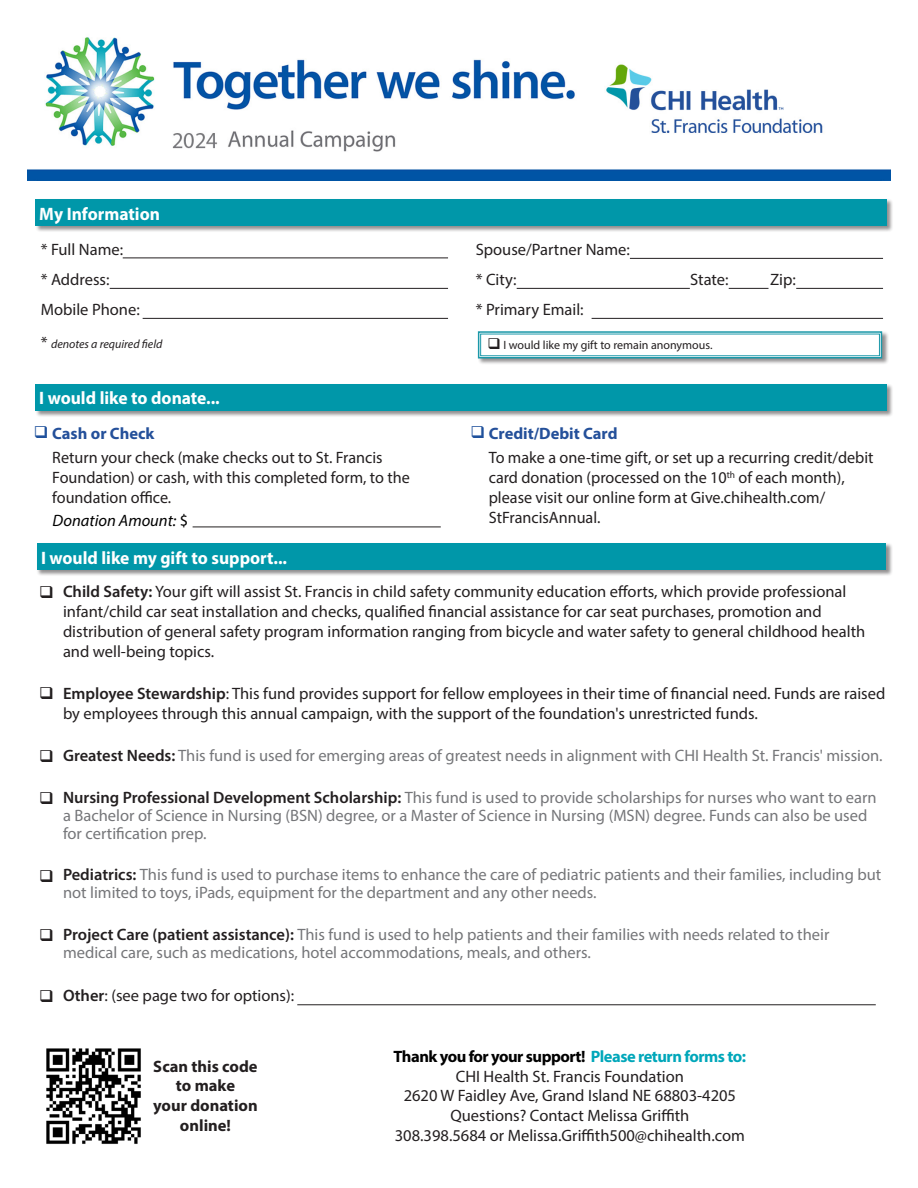
<style>
.page{position:relative;width:918px;height:1188px;background:#fff}
.page>*{position:absolute;margin:0;border:0;box-sizing:border-box;transform-origin:0 0}
.t1{font:700 18px "Myriad Pro";color:#fff}
.t2{font:16.5px/19.8px "Myriad Pro";color:#231f20}
.t3{font:16.5px/18px "Myriad Pro";color:#757679}
.t4{font:700 16.5px "Myriad Pro";letter-spacing:-.03em;color:#000}
.t5{font:700 16.5px/19.8px "Myriad Pro";color:#231f20;text-align:center}
.t6{font:700 16.5px "Myriad Pro";color:#24509a}
.t7{font:italic 16.5px "Myriad Pro";color:#000}
.t8{font:12px "Myriad Pro";color:#231f20}
.t9{font:italic 12px "Myriad Pro";color:#231f20}
.s1{font-style:normal;font-size:16.5px}
.s2{color:#1f519c}
.s3{font-style:normal}
.s4{font-weight:600}
.s5{font-weight:600;color:#231f20}
.s6{color:#00a7ba}
</style>
<div class="page">
<div style="left:35px;top:199px;width:858px;height:34px;background:#231f20;opacity:.5"></div>
<div style="left:35px;top:199px;width:852px;height:27px;background:#0097a9"></div>
<hr style="left:592px;top:318px;width:291px;height:1px;background:#231f20">
<hr style="left:630px;top:258px;width:253px;height:1px;background:#231f20">
<hr style="left:517px;top:288px;width:173px;height:1px;background:#231f20">
<hr style="left:729px;top:288px;width:40px;height:1px;background:#231f20">
<hr style="left:796px;top:288px;width:87px;height:1px;background:#231f20">
<div style="left:477px;top:331px;width:412px;height:34px;background:#231f20;opacity:.5"></div>
<svg style="left:477px;top:331px;width:406px;height:28px"></svg>
<div style="left:480px;top:334px;width:400px;height:22px;border:1px solid #1b98a9"></div>
<hr style="left:110px;top:288px;width:338px;height:1px;background:#231f20">
<hr style="left:143px;top:318px;width:305px;height:1px;background:#231f20">
<hr style="left:123px;top:258px;width:325px;height:1px;background:#231f20">
<div style="left:35px;top:383px;width:858px;height:34px;background:#231f20;opacity:.5"></div>
<div style="left:35px;top:384px;width:852px;height:27px;background:#0097a9"></div>
<img style="left:27px;top:37px;width:864px;height:144px">
<hr style="left:193px;top:527px;width:248px;height:1px;background:#231f20">
<hr style="left:297px;top:1004px;width:579px;height:1px;background:#231f20">
<img style="left:46px;top:1048px;width:95px;height:96px">
<div style="left:37px;top:543px;width:856px;height:34px;background:#231f20;opacity:.5"></div>
<div style="left:37px;top:543px;width:849px;height:27px;background:#0097a9"></div>
<p class="t1" style="left:39px;top:202px;width:122px">My Information</p>
<p class="t2" style="left:41px;top:239px;width:84px">* Full Name:</p>
<p class="t2" style="left:41px;top:270px;width:70px">* Address:</p>
<p class="t2" style="left:41px;top:300px;width:101px">Mobile Phone:</p>
<p class="t2" style="left:476px;top:240px;width:156px">Spouse/Partner Name:</p>
<p class="t2" style="left:476px;top:270px;width:42px">* City:</p>
<p class="t2" style="left:690px;top:270px;width:40px">State:</p>
<p class="t2" style="left:770px;top:270px;width:27px">Zip:</p>
<p class="t2" style="left:476px;top:300px;width:109px">* Primary Email:</p>
<p class="t9" style="left:41px;top:337px;width:123px"><span class="s1">*</span> denotes a required field</p>
<p class="t8" style="left:488px;top:338px;width:226px">❑ I would like my gift to remain anonymous.</p>
<p class="t1" style="left:39px;top:386px;width:182px">I would like to donate...</p>
<p class="t6" style="left:34px;top:422px;width:122px"><span class="s2">❑</span> Cash or Check</p>
<p class="t2" style="left:52px;top:448px;width:359px">Return your check (make checks out to St. Francis<br>Foundation) or cash, with this completed form, to the foundation office.</p>
<p class="t7" style="left:53px;top:510px;width:137px">Donation Amount: <span class="s3">$</span></p>
<p class="t1" style="left:41px;top:546px;width:248px">I would like my gift to support...</p>
<p class="t6" style="left:470px;top:422px;width:149px"><span class="s2">❑</span> Credit/Debit Card</p>
<p class="t2" style="left:489px;top:448px;width:386px">To make a one-time gift, or set up a recurring credit/debit card donation (processed on the 10<sup>th</sup> of each month), please visit our online form at Give.chihealth.com/ StFrancisAnnual.</p>
<p class="t2" style="left:63px;top:582px;width:804px"><span class="s4">Child Safety:</span> Your gift will assist St. Francis in child safety community education efforts, which provide professional infant/child car seat installation and checks, qualified financial assistance for car seat purchases, promotion and distribution of general safety program information ranging from bicycle and water safety to general childhood health and well-being topics.</p>
<p class="t2" style="left:63px;top:683px;width:824px"><span class="s4">Employee Stewardship</span>: This fund provides support for fellow employees in their time of financial need. Funds are raised by employees through this annual campaign, with the support of the foundation's unrestricted funds.</p>
<p class="t3" style="left:63px;top:746px;width:821px"><span class="s5">Greatest Needs:</span> This fund is used for emerging areas of greatest needs in alignment with CHI Health St. Francis' mission.</p>
<p class="t3" style="left:63px;top:789px;width:815px"><span class="s5">Nursing Professional Development Scholarship:</span> This fund is used to provide scholarships for nurses who want to earn a Bachelor of Science in Nursing (BSN) degree, or a Master of Science in Nursing (MSN) degree. Funds can also be used for certification prep.</p>
<p class="t3" style="left:63px;top:865px;width:820px"><span class="s5">Pediatrics:</span> This fund is used to purchase items to enhance the care of pediatric patients and their families, including but not limited to toys, iPads, equipment for the department and any other needs.</p>
<p class="t3" style="left:63px;top:925px;width:768px"><span class="s5">Project Care (patient assistance):</span> This fund is used to help patients and their families with needs related to their medical care, such as medications, hotel accommodations, meals, and others.</p>
<p class="t2" style="left:63px;top:985px;width:233px"><span class="s4">Other</span>: (see page two for options):</p>
<p class="t5" style="left:153px;top:1056px;width:106px">Scan this code to make</p>
<p class="t5" style="left:153px;top:1095px;width:106px">your donation online!</p>
<p class="t4" style="left:394px;top:1045px;width:354px">Thank you for your support! <span class="s6">Please return forms to:</span></p>
<p class="t2" style="left:456px;top:1066px;width:230px">CHI Health St. Francis Foundation</p>
<p class="t2" style="left:404px;top:1086px;width:334px">2620 W Faidley Ave, Grand Island NE 68803-4205</p>
<p class="t2" style="left:450px;top:1105px;width:241px">Questions? Contact Melissa Griffith</p>
<p class="t2" style="left:395px;top:1125px;width:352px">308.398.5684 or Melissa.Griffith500@chihealth.com</p>
</div>
